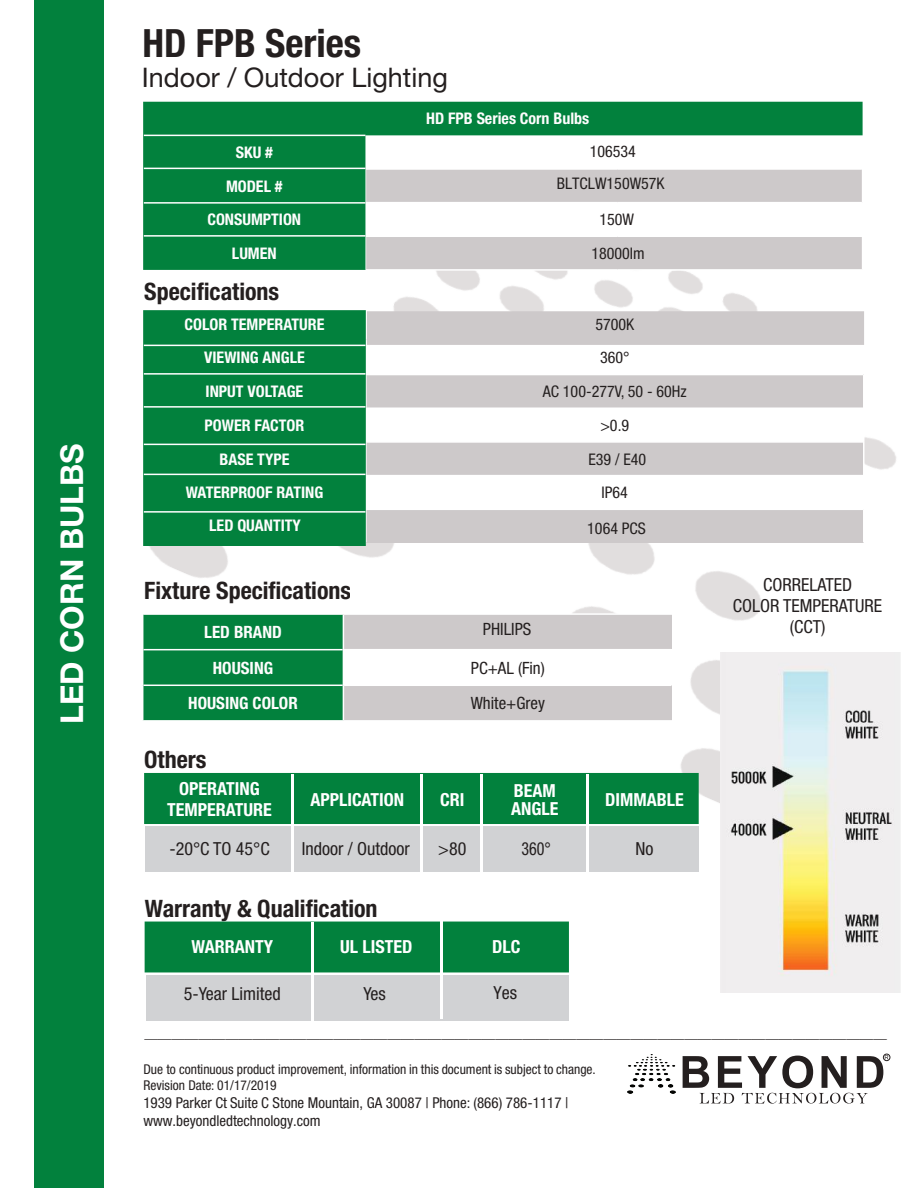
<style>
.page{position:relative;width:918px;height:1188px;background:#fff}
.page>*{position:absolute;margin:0;border:0;box-sizing:border-box;transform-origin:0 0}
.t1{font:700 condensed 39px "Helvetica Neue LT Pro";color:#241f1f}
.t2{font:700 31.5px "Helvetica Neue LT Pro";color:#fff}
.t3{font:27px "Helvetica Neue LT Pro";color:#241f1f}
.t4{font:700 condensed 24px "Helvetica Neue LT Pro";color:#241f1f}
.t5{font:condensed 18px/21px "Helvetica Neue LT Pro";color:#241f1f;text-align:center}
.t6{font:700 condensed 18px/21px "Helvetica Neue LT Pro";color:#fff;text-align:center}
.t7{font:condensed 18px "Helvetica Neue LT Pro";color:#241f1f;scale:.89 1}
.t8{font:700 condensed 16.95px "Helvetica Neue LT Pro";color:#fefdfd}
.t9{font:condensed 16.95px "Helvetica Neue LT Pro";color:#241f1f}
.t10{font:700 condensed 16.05px/33.6px "Helvetica Neue LT Pro";color:#fefdfd;text-align:center}
.t11{font:condensed 16.05px/33.8px "Helvetica Neue LT Pro";color:#241f1f;text-align:center}
.t12{font:condensed 15px/18px "Helvetica Neue LT Pro";color:#241f1f}
.t13{font:condensed 13.5px/16.2px "Helvetica Neue LT Pro";color:#241f1f}
.t14{font:700 condensed 13.2px "Helvetica Neue LT Pro";color:#241f1f;scale:2.04 1}
</style>
<div class="page">
<img style="left:103px;top:0;width:798px;height:982px">
<div style="left:883px;top:1054px;width:7px;height:7px;border:1px solid #241f1f;border-radius:50%"></div>
<svg style="left:683px;top:1055px;width:206px;height:49px"></svg>
<img style="left:628px;top:1054px;width:47px;height:39px">
<hr style="left:380px;top:308px;width:3px;height:213px;background:#fff">
<div style="left:146px;top:827px;width:553px;height:45px;background:#d1d2d4"></div>
<div style="left:147px;top:975px;width:423px;height:45px;background:#d1d2d4"></div>
<hr style="left:569px;top:923px;width:2px;height:98px;background:#fff">
<hr style="left:350px;top:581px;width:3px;height:150px;background:#fff">
<img style="left:721px;top:653px;width:179px;height:340px">
<div style="left:34px;top:0;width:69px;height:1188px;background:#02813d"></div>
<hr style="left:142px;top:135px;width:2px;height:34px;background:#fff">
<hr style="left:142px;top:169px;width:2px;height:34px;background:#fff">
<hr style="left:142px;top:203px;width:2px;height:33px;background:#fff">
<hr style="left:142px;top:236px;width:223px;height:1px;background:#fff">
<hr style="left:142px;top:237px;width:2px;height:32px;background:#fff">
<hr style="left:142px;top:269px;width:223px;height:2px;background:#fff">
<hr style="left:365px;top:269px;width:252px;height:2px;background:#fff">
<hr style="left:617px;top:269px;width:246px;height:2px;background:#fff">
<svg style="left:143px;top:102px;width:720px;height:168px"></svg>
<hr style="left:144px;top:135px;width:221px;height:1px;background:#fff">
<hr style="left:144px;top:168px;width:221px;height:1px;background:#fff">
<hr style="left:144px;top:202px;width:221px;height:2px;background:#fff">
<hr style="left:144px;top:235px;width:221px;height:2px;background:#fff">
<div style="left:366px;top:341px;width:498px;height:34px;background:#fff"></div>
<div style="left:366px;top:375px;width:498px;height:33px;background:#cdc9ca"></div>
<div style="left:366px;top:408px;width:498px;height:34px;background:#fff"></div>
<div style="left:366px;top:443px;width:498px;height:100px;background:#cdc9ca"></div>
<div style="left:366px;top:476px;width:498px;height:33px;background:#fff"></div>
<hr style="left:366px;top:340px;width:497px;height:2px;background:#fff">
<hr style="left:365px;top:375px;width:2px;height:33px;background:#fff">
<hr style="left:365px;top:443px;width:2px;height:32px;background:#fff">
<hr style="left:365px;top:510px;width:2px;height:32px;background:#fff">
<hr style="left:366px;top:407px;width:497px;height:2px;background:#fff">
<hr style="left:366px;top:441px;width:497px;height:2px;background:#fff">
<hr style="left:366px;top:475px;width:497px;height:1px;background:#fff">
<hr style="left:366px;top:509px;width:497px;height:1px;background:#fff">
<hr style="left:142px;top:341px;width:2px;height:34px;background:#fff">
<hr style="left:863px;top:341px;width:2px;height:34px;background:#fff">
<hr style="left:142px;top:375px;width:2px;height:33px;background:#fff">
<hr style="left:863px;top:375px;width:2px;height:33px;background:#fff">
<hr style="left:142px;top:408px;width:2px;height:34px;background:#fff">
<hr style="left:863px;top:408px;width:2px;height:34px;background:#fff">
<hr style="left:142px;top:442px;width:2px;height:34px;background:#fff">
<hr style="left:863px;top:442px;width:2px;height:34px;background:#fff">
<hr style="left:142px;top:476px;width:2px;height:33px;background:#fff">
<hr style="left:863px;top:476px;width:2px;height:33px;background:#fff">
<hr style="left:142px;top:509px;width:2px;height:33px;background:#fff">
<hr style="left:863px;top:509px;width:2px;height:33px;background:#fff">
<hr style="left:142px;top:542px;width:224px;height:2px;background:#fff">
<div style="left:143px;top:310px;width:223px;height:236px;background:#02813d"></div>
<div style="left:367px;top:311px;width:497px;height:34px;background:#cdc9ca"></div>
<hr style="left:144px;top:345px;width:221px;height:1px;background:#fff">
<hr style="left:144px;top:373px;width:221px;height:2px;background:#fff">
<hr style="left:144px;top:406px;width:221px;height:2px;background:#fff">
<hr style="left:144px;top:444px;width:221px;height:1px;background:#fff">
<hr style="left:144px;top:474px;width:221px;height:1px;background:#fff">
<hr style="left:144px;top:511px;width:221px;height:2px;background:#fff">
<div style="left:143px;top:614px;width:200px;height:36px;background:#02813d"></div>
<div style="left:343px;top:614px;width:329px;height:36px;background:#cdc9ca"></div>
<div style="left:143px;top:650px;width:200px;height:70px;background:#02813d"></div>
<div style="left:343px;top:650px;width:329px;height:35px;background:#fff"></div>
<div style="left:343px;top:685px;width:329px;height:36px;background:#cdc9ca"></div>
<hr style="left:343px;top:615px;width:1px;height:34px;background:#fff">
<hr style="left:343px;top:649px;width:329px;height:1px;background:#fff">
<hr style="left:343px;top:685px;width:1px;height:35px;background:#fff">
<hr style="left:143px;top:649px;width:200px;height:1px;background:#fff">
<hr style="left:143px;top:685px;width:200px;height:1px;background:#fff">
<hr style="left:344px;top:685px;width:328px;height:1px;background:#fff">
<hr style="left:142px;top:613px;width:201px;height:2px;background:#fff">
<hr style="left:142px;top:615px;width:1px;height:35px;background:#fff">
<hr style="left:343px;top:613px;width:330px;height:2px;background:#fff">
<hr style="left:672px;top:614px;width:2px;height:35px;background:#fff">
<hr style="left:142px;top:650px;width:1px;height:35px;background:#fff">
<hr style="left:672px;top:649px;width:2px;height:36px;background:#fff">
<hr style="left:142px;top:685px;width:1px;height:35px;background:#fff">
<hr style="left:672px;top:685px;width:2px;height:35px;background:#fff">
<hr style="left:142px;top:720px;width:201px;height:2px;background:#fff">
<hr style="left:343px;top:720px;width:330px;height:2px;background:#fff">
<div style="left:144px;top:773px;width:555px;height:51px;background:#02813d"></div>
<div style="left:145px;top:922px;width:424px;height:50px;background:#02813d"></div>
<hr style="left:440px;top:920px;width:3px;height:99px;background:#fff">
<hr style="left:311px;top:923px;width:3px;height:98px;background:#fff">
<hr style="left:586px;top:774px;width:2px;height:99px;background:#fff">
<hr style="left:480px;top:774px;width:3px;height:99px;background:#fff">
<hr style="left:420px;top:774px;width:3px;height:99px;background:#fff">
<hr style="left:291px;top:774px;width:3px;height:99px;background:#fff">
<h2 class="t2" style="left:52px;top:724px;width:282px;rotate:-90deg">LED CORN BULBS</h2>
<h1 class="t1" style="left:142px;top:19px;width:220px">HD FPB Series</h1>
<h3 class="t3" style="left:142px;top:61px;width:308px">Indoor / Outdoor Lighting</h3>
<p class="t10" style="left:207px;top:135px;width:95px">SKU #<br>MODEL #<br>CONSUMPTION<br>LUMEN</p>
<h3 class="t4" style="left:144px;top:277px;width:137px">Specifications</h3>
<p class="t10" style="left:426px;top:102px;width:165px">HD FPB Series Corn Bulbs</p>
<p class="t11" style="left:557px;top:135px;width:109px;line-height:32.1px">106534<br>BLTCLW150W57K</p>
<p class="t11" style="left:592px;top:203px;width:55px">150W<br>18000lm</p>
<p class="t10" style="left:185px;top:307px;width:141px">COLOR TEMPERATURE</p>
<p class="t11" style="left:595px;top:307px;width:40px">5700K</p>
<p class="t10" style="left:204px;top:341px;width:102px">VIEWING ANGLE</p>
<p class="t10" style="left:206px;top:375px;width:99px">INPUT VOLTAGE</p>
<p class="t10" style="left:205px;top:408px;width:101px">POWER FACTOR</p>
<p class="t10" style="left:220px;top:442px;width:71px">BASE TYPE</p>
<p class="t10" style="left:186px;top:476px;width:139px">WATERPROOF RATING</p>
<p class="t11" style="left:543px;top:341px;width:146px">360°<br>AC 100-277V, 50 - 60Hz &gt;0.9<br>E39 / E40<br>IP64</p>
<p class="t10" style="left:209px;top:508px;width:93px">LED QUANTITY</p>
<p class="t11" style="left:587px;top:511px;width:60px">1064 PCS</p>
<h3 class="t4" style="left:144px;top:576px;width:208px">Fixture Specifications</h3>
<p class="t8" style="left:204px;top:622px;width:79px">LED BRAND</p>
<p class="t9" style="left:483px;top:620px;width:50px">PHILIPS</p>
<p class="t8" style="left:213px;top:657px;width:62px">HOUSING</p>
<p class="t9" style="left:471px;top:658px;width:75px">PC+AL (Fin)</p>
<p class="t8" style="left:188px;top:693px;width:111px">HOUSING COLOR</p>
<p class="t9" style="left:471px;top:693px;width:76px">White+Grey</p>
<h3 class="t4" style="left:144px;top:745px;width:64px">Others</h3>
<p class="t6" style="left:167px;top:779px;width:106px">OPERATING<br>TEMPERATURE</p>
<p class="t6" style="left:311px;top:789px;width:95px">APPLICATION</p>
<p class="t6" style="left:440px;top:789px;width:26px">CRI</p>
<p class="t6" style="left:514px;top:780px;width:43px">BEAM</p>
<p class="t6" style="left:511px;top:798px;width:49px">ANGLE</p>
<p class="t6" style="left:605px;top:789px;width:80px">DIMMABLE</p>
<p class="t7" style="left:522px;top:838px;width:35px">360°</p>
<p class="t5" style="left:169px;top:838px;width:102px">-20°C TO 45°C</p>
<p class="t5" style="left:302px;top:838px;width:109px">Indoor / Outdoor</p>
<p class="t5" style="left:438px;top:838px;width:30px">&gt;80</p>
<p class="t5" style="left:635px;top:838px;width:19px">No</p>
<h3 class="t4" style="left:145px;top:894px;width:234px">Warranty &amp; Qualification</h3>
<p class="t6" style="left:191px;top:936px;width:83px">WARRANTY</p>
<p class="t6" style="left:340px;top:936px;width:74px">UL LISTED</p>
<p class="t6" style="left:492px;top:936px;width:30px">DLC</p>
<p class="t5" style="left:184px;top:983px;width:98px">5-Year Limited</p>
<p class="t5" style="left:363px;top:983px;width:24px">Yes</p>
<p class="t5" style="left:493px;top:982px;width:25px">Yes</p>
<p class="t5" style="left:733px;top:574px;width:151px">CORRELATED<br>COLOR TEMPERATURE (CCT)</p>
<p class="t14" style="left:144px;top:1025px;width:365px">_______________________________________________________</p>
<p class="t13" style="left:143px;top:1061px;width:454px">Due to continuous product improvement, information in this document is subject to change.<br>Revision Date: 01/17/2019</p>
<p class="t12" style="left:143px;top:1093px;width:427px">1939 Parker Ct Suite C Stone Mountain, GA 30087 | Phone: (866) 786-1117 | www.beyondledtechnology.com</p>
</div>
